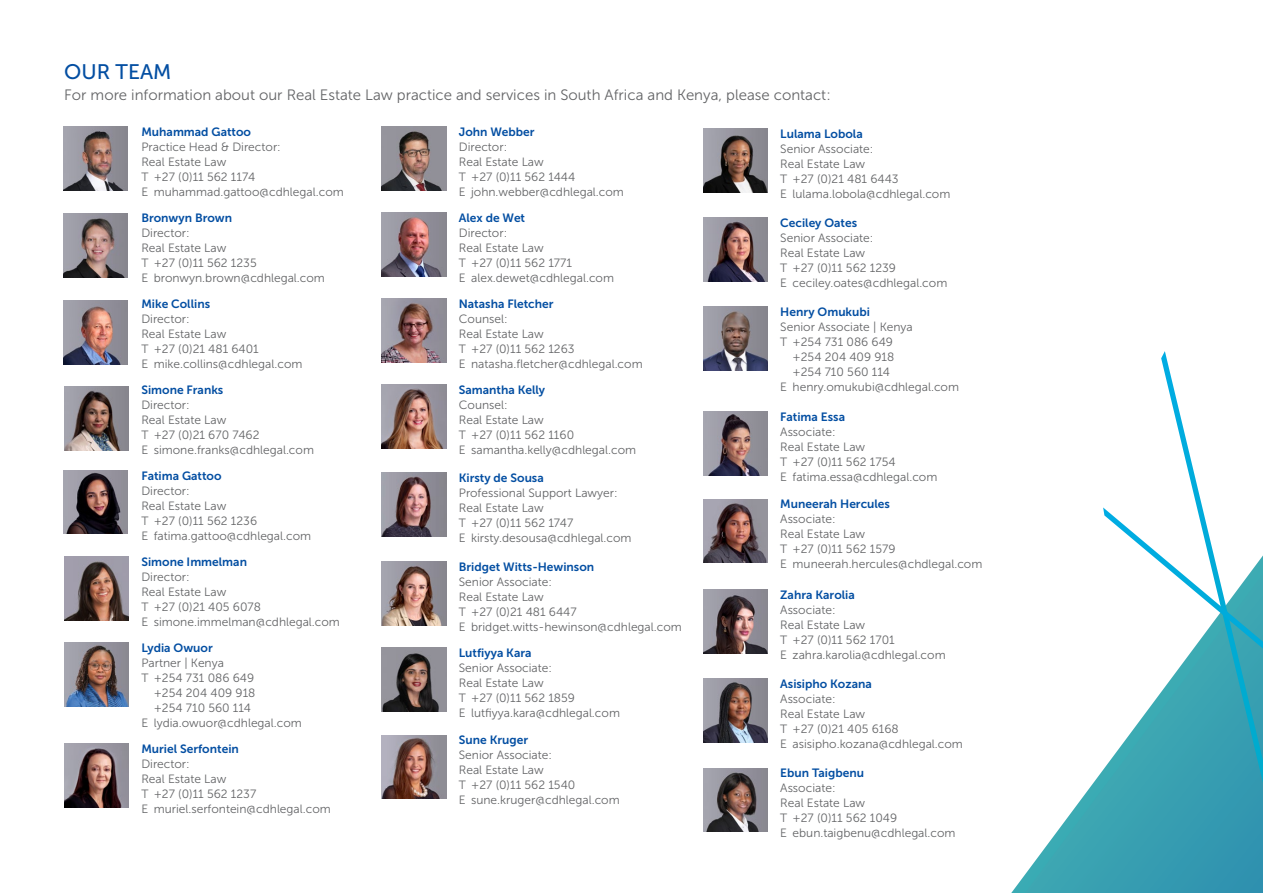
<style>
.page{position:relative;width:1263px;height:893px;background:#fff}
.page>*{position:absolute;margin:0;border:0;box-sizing:border-box;transform-origin:0 0}
.t1{font:21px "Museo Sans 500";color:#034ea2}
.t2{font:15px "Museo Sans 300";color:#636466}
.t3{font:12px/15px "Museo Sans 300";color:#636466}
.t4{font:12px "Museo Sans 700";color:#034ea2}
</style>
<div class="page">
<img style="left:64px;top:557px;width:65px;height:63px">
<img style="left:64px;top:643px;width:65px;height:63px">
<img style="left:64px;top:744px;width:65px;height:63px">
<img style="left:382px;top:127px;width:64px;height:63px">
<img style="left:382px;top:213px;width:64px;height:63px">
<img style="left:382px;top:299px;width:64px;height:63px">
<img style="left:382px;top:385px;width:64px;height:63px">
<img style="left:382px;top:473px;width:64px;height:63px">
<img style="left:382px;top:561px;width:64px;height:64px">
<img style="left:382px;top:648px;width:64px;height:63px">
<img style="left:382px;top:735px;width:64px;height:64px">
<svg style="left:1011px;top:770px;width:252px;height:123px"></svg>
<svg style="left:1103px;top:351px;width:160px;height:432px"></svg>
<img style="left:64px;top:386px;width:64px;height:64px">
<img style="left:64px;top:127px;width:64px;height:63px">
<img style="left:64px;top:301px;width:64px;height:63px">
<img style="left:64px;top:214px;width:64px;height:63px">
<img style="left:63px;top:470px;width:65px;height:64px">
<img style="left:703px;top:129px;width:64px;height:63px">
<img style="left:703px;top:218px;width:64px;height:64px">
<img style="left:703px;top:307px;width:64px;height:63px">
<img style="left:703px;top:412px;width:64px;height:63px">
<img style="left:703px;top:499px;width:64px;height:64px">
<img style="left:703px;top:590px;width:64px;height:63px">
<img style="left:703px;top:679px;width:64px;height:63px">
<img style="left:703px;top:768px;width:64px;height:63px">
<h1 class="t1" style="left:64px;top:60px;width:109px">OUR TEAM</h1>
<p class="t2" style="left:64px;top:87px;width:768px">For more information about our Real Estate Law practice and services in South Africa and Kenya, please contact:</p>
<p class="t4" style="left:780px;top:127px;width:84px">Lulama Lobola</p>
<p class="t3" style="left:780px;top:141px;width:172px">Senior Associate:<br>Real Estate Law<br>T +27 (0)21 481 6443<br>E lulama.lobola@cdhlegal.com</p>
<p class="t4" style="left:780px;top:216px;width:78px">Ceciley Oates</p>
<p class="t3" style="left:780px;top:230px;width:169px">Senior Associate:<br>Real Estate Law<br>T +27 (0)11 562 1239<br>E ceciley.oates@cdhlegal.com</p>
<p class="t4" style="left:780px;top:305px;width:91px">Henry Omukubi</p>
<p class="t3" style="left:780px;top:319px;width:134px">Senior Associate | Kenya</p>
<p class="t3" style="left:780px;top:334px;width:114px">T +254 731 086 649</p>
<p class="t3" style="left:793px;top:349px;width:103px">+254 204 409 918</p>
<p class="t3" style="left:793px;top:364px;width:99px">+254 710 560 114</p>
<p class="t3" style="left:780px;top:379px;width:180px">E henry.omukubi@cdhlegal.com</p>
<p class="t4" style="left:780px;top:410px;width:66px">Fatima Essa</p>
<p class="t3" style="left:780px;top:424px;width:159px">Associate:<br>Real Estate Law<br>T +27 (0)11 562 1754<br>E fatima.essa@cdhlegal.com</p>
<p class="t4" style="left:780px;top:497px;width:111px">Muneerah Hercules</p>
<p class="t3" style="left:780px;top:512px;width:204px">Associate:<br>Real Estate Law<br>T +27 (0)11 562 1579<br>E muneerah.hercules@chdlegal.com</p>
<p class="t4" style="left:780px;top:588px;width:76px">Zahra Karolia</p>
<p class="t3" style="left:780px;top:602px;width:167px">Associate:<br>Real Estate Law<br>T +27 (0)11 562 1701<br>E zahra.karolia@cdhlegal.com</p>
<p class="t4" style="left:780px;top:677px;width:93px">Asisipho Kozana</p>
<p class="t3" style="left:780px;top:691px;width:184px">Associate:<br>Real Estate Law<br>T +27 (0)21 405 6168<br>E asisipho.kozana@cdhlegal.com</p>
<p class="t4" style="left:780px;top:766px;width:85px">Ebun Taigbenu</p>
<p class="t3" style="left:780px;top:780px;width:177px">Associate:<br>Real Estate Law<br>T +27 (0)11 562 1049<br>E ebun.taigbenu@cdhlegal.com</p>
<p class="t4" style="left:141px;top:125px;width:111px">Muhammad Gattoo</p>
<p class="t3" style="left:141px;top:139px;width:204px">Practice Head &amp; Director:<br>Real Estate Law<br>T +27 (0)11 562 1174<br>E muhammad.gattoo@cdhlegal.com</p>
<p class="t4" style="left:141px;top:211px;width:92px">Bronwyn Brown</p>
<p class="t3" style="left:141px;top:225px;width:185px">Director:<br>Real Estate Law<br>T +27 (0)11 562 1235<br>E bronwyn.brown@cdhlegal.com</p>
<p class="t4" style="left:141px;top:297px;width:70px">Mike Collins</p>
<p class="t3" style="left:141px;top:311px;width:163px">Director:<br>Real Estate Law<br>T +27 (0)21 481 6401<br>E mike.collins@cdhlegal.com</p>
<p class="t4" style="left:141px;top:383px;width:84px">Simone Franks</p>
<p class="t3" style="left:141px;top:397px;width:174px">Director:<br>Real Estate Law<br>T +27 (0)21 670 7462<br>E simone.franks@cdhlegal.com</p>
<p class="t4" style="left:141px;top:469px;width:82px">Fatima Gattoo</p>
<p class="t3" style="left:141px;top:483px;width:171px">Director:<br>Real Estate Law<br>T +27 (0)11 562 1236<br>E fatima.gattoo@cdhlegal.com</p>
<p class="t4" style="left:141px;top:555px;width:107px">Simone Immelman</p>
<p class="t3" style="left:141px;top:569px;width:200px">Director:<br>Real Estate Law<br>T +27 (0)21 405 6078<br>E simone.immelman@cdhlegal.com</p>
<p class="t4" style="left:141px;top:641px;width:73px">Lydia Owuor</p>
<p class="t3" style="left:141px;top:655px;width:84px">Partner | Kenya</p>
<p class="t3" style="left:141px;top:670px;width:114px">T +254 731 086 649</p>
<p class="t3" style="left:154px;top:685px;width:103px">+254 204 409 918</p>
<p class="t3" style="left:154px;top:700px;width:99px">+254 710 560 114</p>
<p class="t3" style="left:141px;top:715px;width:162px">E lydia.owuor@cdhlegal.com</p>
<p class="t4" style="left:141px;top:742px;width:99px">Muriel Serfontein</p>
<p class="t3" style="left:141px;top:756px;width:191px">Director:<br>Real Estate Law<br>T +27 (0)11 562 1237<br>E muriel.serfontein@cdhlegal.com</p>
<p class="t4" style="left:459px;top:125px;width:77px">John Webber</p>
<p class="t3" style="left:459px;top:139px;width:167px">Director:<br>Real Estate Law<br>T +27 (0)11 562 1444<br>E john.webber@cdhlegal.com</p>
<p class="t4" style="left:459px;top:211px;width:68px">Alex de Wet</p>
<p class="t3" style="left:459px;top:225px;width:157px">Director:<br>Real Estate Law<br>T +27 (0)11 562 1771<br>E alex.dewet@cdhlegal.com</p>
<p class="t4" style="left:459px;top:297px;width:96px">Natasha Fletcher</p>
<p class="t3" style="left:459px;top:311px;width:185px">Counsel:<br>Real Estate Law<br>T +27 (0)11 562 1263<br>E natasha.fletcher@cdhlegal.com</p>
<p class="t4" style="left:459px;top:383px;width:88px">Samantha Kelly</p>
<p class="t3" style="left:459px;top:397px;width:179px">Counsel:<br>Real Estate Law<br>T +27 (0)11 562 1160<br>E samantha.kelly@cdhlegal.com</p>
<p class="t4" style="left:459px;top:471px;width:86px">Kirsty de Sousa</p>
<p class="t3" style="left:459px;top:485px;width:174px">Professional Support Lawyer:<br>Real Estate Law<br>T +27 (0)11 562 1747<br>E kirsty.desousa@cdhlegal.com</p>
<p class="t4" style="left:459px;top:560px;width:137px">Bridget Witts-Hewinson</p>
<p class="t3" style="left:459px;top:574px;width:224px">Senior Associate:<br>Real Estate Law<br>T +27 (0)21 481 6447<br>E bridget.witts-hewinson@cdhlegal.com</p>
<p class="t4" style="left:459px;top:646px;width:74px">Lutfiyya Kara</p>
<p class="t3" style="left:459px;top:660px;width:163px">Senior Associate:<br>Real Estate Law<br>T +27 (0)11 562 1859<br>E lutfiyya.kara@cdhlegal.com</p>
<p class="t4" style="left:459px;top:733px;width:71px">Sune Kruger</p>
<p class="t3" style="left:459px;top:747px;width:162px">Senior Associate:<br>Real Estate Law<br>T +27 (0)11 562 1540<br>E sune.kruger@cdhlegal.com</p>
</div>
